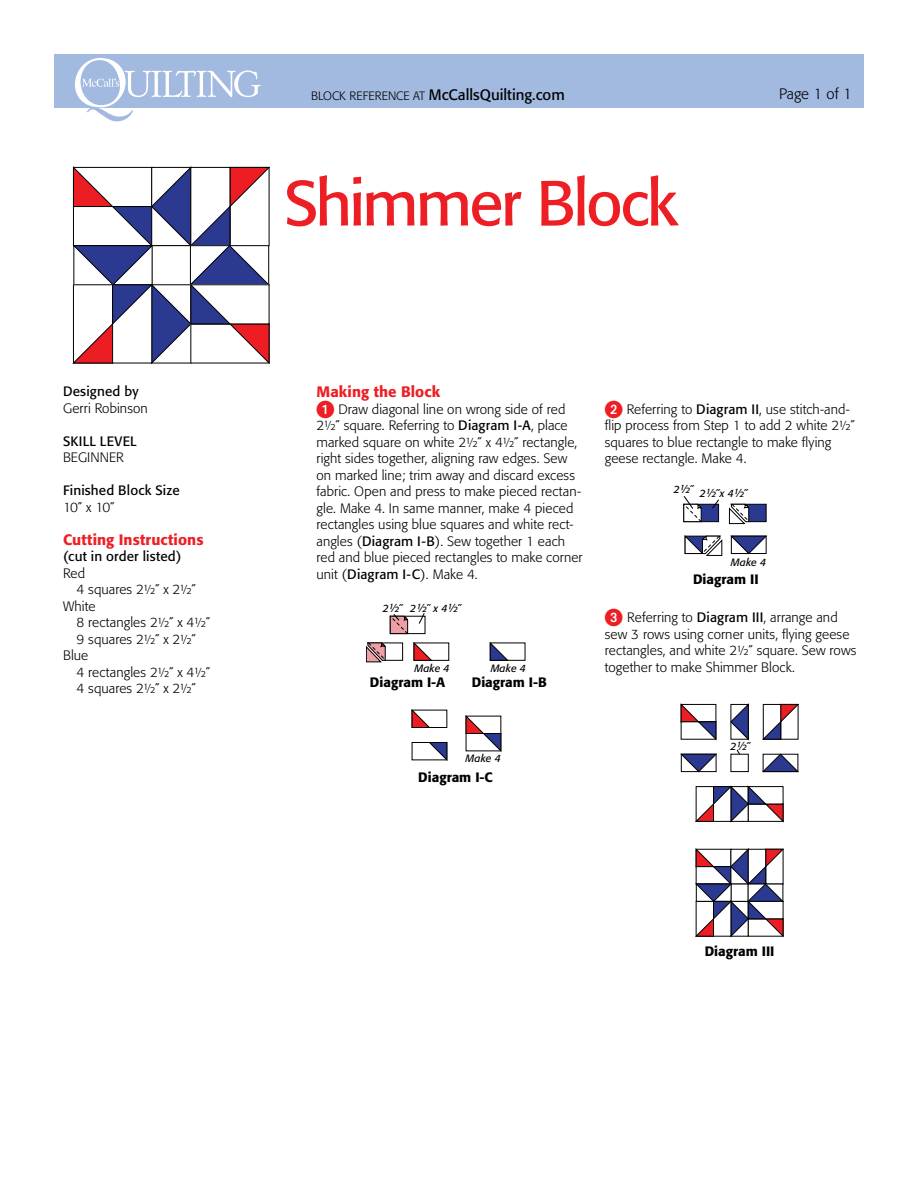
<style>
.page{position:relative;width:918px;height:1188px;background:#fff}
.page>*{position:absolute;margin:0;border:0;box-sizing:border-box;transform-origin:0 0}
.t1{font:63px "Formata";letter-spacing:-.045em;color:#ed1f24}
.t2{font:15px "Formata";color:#000}
.t3{font:500 15px "Formata";letter-spacing:.01em;color:#ed1f24}
.t4{font:300 15px "Formata";color:#000}
.t5{font:300 13.5px/16.5px "Formata";letter-spacing:.005em;color:#000}
.t6{font:13.5px "Formata";letter-spacing:.015em;color:#000}
.t7{font:500 13.5px "Formata";color:#000}
.t8{font:italic 10.5px "Formata";color:#000}
.s1{font-family:"Formata Light Expert";font-weight:400}
.s2{font-weight:300;font-size:12px}
.s3{font-family:"European Pi One";font-weight:400;font-size:18px;color:#ed1f24}
.s4{font-weight:400}
.s5{font-family:"Formata Italic Expert";font-style:normal;font-size:12px}
</style>
<div class="page">
<div style="left:54px;top:54px;width:810px;height:54px;background:#a2b9e0"></div>
<svg style="left:75px;top:58px;width:186px;height:63px"></svg>
<div style="left:390px;top:616px;width:35px;height:18px;background:#fff;border:1px solid #000"></div>
<svg style="left:366px;top:642px;width:37px;height:21px"></svg>
<div style="left:414px;top:643px;width:35px;height:18px;background:#fff;border:1px solid #000"></div>
<svg style="left:413px;top:642px;width:19px;height:19px"></svg>
<svg style="left:418px;top:613px;width:8px;height:12px"></svg>
<svg style="left:389px;top:614px;width:20px;height:21px"></svg>
<div style="left:490px;top:643px;width:35px;height:18px;background:#fff;border:1px solid #000"></div>
<svg style="left:490px;top:642px;width:19px;height:19px"></svg>
<svg style="left:465px;top:715px;width:37px;height:37px"></svg>
<div style="left:412px;top:710px;width:35px;height:18px;border:1px solid #000"></div>
<svg style="left:412px;top:709px;width:19px;height:19px"></svg>
<div style="left:412px;top:742px;width:35px;height:18px;border:1px solid #000"></div>
<svg style="left:428px;top:742px;width:20px;height:19px"></svg>
<div style="left:683px;top:504px;width:36px;height:18px;background:#2b3990;border:1px solid #000"></div>
<svg style="left:729px;top:503px;width:38px;height:22px"></svg>
<svg style="left:711px;top:499px;width:9px;height:11px"></svg>
<svg style="left:683px;top:496px;width:19px;height:27px"></svg>
<svg style="left:730px;top:535px;width:37px;height:20px"></svg>
<svg style="left:684px;top:535px;width:39px;height:21px"></svg>
<svg style="left:695px;top:848px;width:89px;height:90px"></svg>
<svg style="left:736px;top:749px;width:8px;height:5px"></svg>
<svg style="left:680px;top:704px;width:37px;height:37px"></svg>
<svg style="left:730px;top:704px;width:19px;height:37px"></svg>
<svg style="left:762px;top:704px;width:37px;height:36px"></svg>
<div style="left:731px;top:754px;width:18px;height:18px;background:#fff;border:1px solid #000"></div>
<svg style="left:680px;top:753px;width:37px;height:20px"></svg>
<svg style="left:762px;top:753px;width:37px;height:19px"></svg>
<svg style="left:695px;top:785px;width:89px;height:38px"></svg>
<svg style="left:72px;top:166px;width:198px;height:198px"></svg>
<p class="t6" style="left:63px;top:383px;width:77px">Designed by</p>
<p class="t5" style="left:63px;top:400px;width:86px">Gerri Robinson</p>
<p class="t6" style="left:63px;top:433px;width:75px">Skill Level</p>
<p class="t5" style="left:63px;top:449px;width:59px">Beginner</p>
<p class="t6" style="left:63px;top:482px;width:118px">Finished Block Size</p>
<p class="t5" style="left:63px;top:499px;width:53px">10˝ x 10˝</p>
<p class="t3" style="left:63px;top:530px;width:142px">Cutting Instructions</p>
<p class="t6" style="left:63px;top:548px;width:120px">(cut in order listed)</p>
<p class="t5" style="left:63px;top:565px;width:24px">Red</p>
<p class="t5" style="left:76px;top:581px;width:121px">4 squares 2<span class="s1">H</span>˝ x 2<span class="s1">H</span>˝</p>
<p class="t5" style="left:63px;top:598px;width:34px">White</p>
<p class="t5" style="left:76px;top:614px;width:135px">8 rectangles 2<span class="s1">H</span>˝ x 4<span class="s1">H</span>˝</p>
<p class="t5" style="left:76px;top:631px;width:121px">9 squares 2<span class="s1">H</span>˝ x 2<span class="s1">H</span>˝</p>
<p class="t5" style="left:63px;top:647px;width:27px">Blue</p>
<p class="t5" style="left:76px;top:664px;width:135px">4 rectangles 2<span class="s1">H</span>˝ x 4<span class="s1">H</span>˝</p>
<p class="t5" style="left:76px;top:680px;width:121px">4 squares 2<span class="s1">H</span>˝ x 2<span class="s1">H</span>˝</p>
<p class="t2" style="left:311px;top:85px;width:255px"><span class="s2">BLOCK REFERENCE AT</span> McCallsQuilting.com</p>
<h1 class="t1" style="left:284px;top:165px;width:396px">Shimmer Block</h1>
<p class="t4" style="left:779px;top:85px;width:74px">Page 1 of 1</p>
<p class="t3" style="left:316px;top:383px;width:125px">Making the Block</p>
<p class="t5" style="left:316px;top:401px;width:268px"><span class="s3">1</span> Draw diagonal line on wrong side of red 2<span class="s1">H</span>˝ square. Referring to <span class="s4">Diagram I -A</span>, place marked square on white 2<span class="s1">H</span>˝ x 4<span class="s1">H</span>˝ rectangle, right sides together, aligning raw edges. Sew on marked line; trim away and discard excess fabric. Open and press to make pieced rectan&shy;gle. Make 4. In same manner, make 4 pieced rectangles using blue squares and white rect&shy;angles (<span class="s4">Diagram I -B</span>). Sew together 1 each red and blue pieced rectangles to make corner unit (<span class="s4">Diagram I-C</span>). Make 4.</p>
<p class="t8" style="left:383px;top:602px;width:80px">2<span class="s5">½</span>˝ 2<span class="s5">½</span>˝ x 4<span class="s5">½</span>˝</p>
<p class="t8" style="left:414px;top:662px;width:37px">Make 4</p>
<p class="t7" style="left:370px;top:674px;width:77px">Diagram I-A</p>
<p class="t8" style="left:491px;top:662px;width:37px">Make 4</p>
<p class="t7" style="left:472px;top:674px;width:77px">Diagram I-B</p>
<p class="t8" style="left:466px;top:752px;width:37px">Make 4</p>
<p class="t7" style="left:418px;top:769px;width:76px">Diagram I-C</p>
<p class="t5" style="left:605px;top:401px;width:251px"><span class="s3">2</span> Referring to <span class="s4">Diagram II</span>, use stitch-and&shy;flip process from Step 1 to add 2 white 2<span class="s1">H</span>˝ squares to blue rectangle to make flying geese rectangle. Make 4.</p>
<p class="t8" style="left:674px;top:483px;width:22px">2<span class="s5">½</span>˝</p>
<p class="t8" style="left:700px;top:487px;width:50px">2<span class="s5">½</span>˝x 4<span class="s5">½</span>˝</p>
<p class="t8" style="left:731px;top:556px;width:37px">Make 4</p>
<p class="t7" style="left:693px;top:571px;width:67px">Diagram II</p>
<p class="t5" style="left:605px;top:609px;width:253px"><span class="s3">3</span> Referring to <span class="s4">Diagram III</span>, arrange and sew 3 rows using corner units, flying geese rectangles, and white 2<span class="s1">H</span>˝ square. Sew rows together to make Shimmer Block.</p>
<p class="t8" style="left:731px;top:740px;width:22px">2<span class="s5">½</span>˝</p>
<p class="t7" style="left:705px;top:943px;width:71px">Diagram III</p>
</div>
